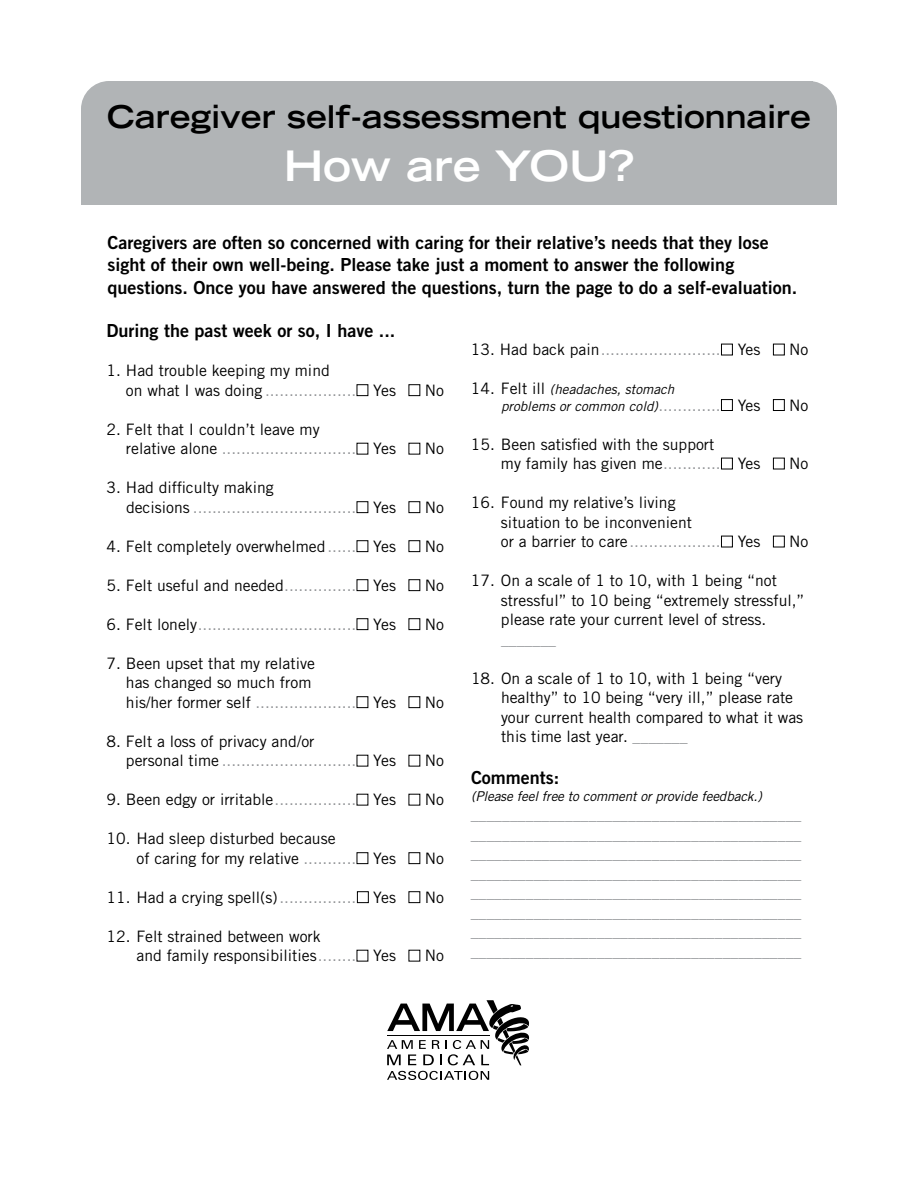
<style>
.page{position:relative;width:918px;height:1188px;background:#fff}
.page>*{position:absolute;margin:0;border:0;box-sizing:border-box;transform-origin:0 0}
.t1{font:700 expanded 42px "Trade Gothic LT Std";color:#fff}
.t2{font:700 expanded 31.35px "Trade Gothic LT Std";color:#000}
.t3{font:18px/22.5px "Trade Gothic LT Std Bd 2";color:#000}
.t4{font:15.75px/19.5px "Trade Gothic LT Std";color:#000}
.t5{font:italic 15.75px/19.5px "Trade Gothic LT Std";color:#939598;text-align:justify}
.t6{font:15.75px/19.5px "Trade Gothic LT Std";color:#939598}
.t7{font:italic 13.5px/16.5px "Trade Gothic LT Std";letter-spacing:-.01em;color:#000}
.s1{color:#939598}
.s2{color:#000}
.s3{font-style:normal;font-size:15.75px}
.s4{font-style:normal;font-size:15.75px;color:#939598}
</style>
<div class="page">
<div style="left:357px;top:384px;width:11px;height:12px;border:1px solid #000"></div>
<div style="left:409px;top:384px;width:11px;height:12px;border:1px solid #000"></div>
<div style="left:357px;top:501px;width:11px;height:12px;border:1px solid #000"></div>
<div style="left:409px;top:501px;width:11px;height:12px;border:1px solid #000"></div>
<div style="left:357px;top:540px;width:11px;height:12px;border:1px solid #000"></div>
<div style="left:409px;top:540px;width:11px;height:12px;border:1px solid #000"></div>
<div style="left:357px;top:579px;width:11px;height:12px;border:1px solid #000"></div>
<div style="left:409px;top:579px;width:11px;height:12px;border:1px solid #000"></div>
<div style="left:357px;top:618px;width:11px;height:12px;border:1px solid #000"></div>
<div style="left:409px;top:618px;width:11px;height:12px;border:1px solid #000"></div>
<div style="left:357px;top:696px;width:11px;height:12px;border:1px solid #000"></div>
<div style="left:409px;top:696px;width:11px;height:12px;border:1px solid #000"></div>
<div style="left:357px;top:852px;width:11px;height:12px;border:1px solid #000"></div>
<div style="left:409px;top:852px;width:11px;height:12px;border:1px solid #000"></div>
<div style="left:357px;top:891px;width:12px;height:12px;border:1px solid #000"></div>
<div style="left:409px;top:891px;width:11px;height:12px;border:1px solid #000"></div>
<div style="left:721px;top:344px;width:12px;height:11px;border:1px solid #000"></div>
<div style="left:773px;top:344px;width:12px;height:11px;border:1px solid #000"></div>
<div style="left:721px;top:399px;width:12px;height:12px;border:1px solid #000"></div>
<div style="left:773px;top:399px;width:12px;height:12px;border:1px solid #000"></div>
<div style="left:721px;top:458px;width:12px;height:11px;border:1px solid #000"></div>
<div style="left:773px;top:458px;width:12px;height:11px;border:1px solid #000"></div>
<div style="left:721px;top:536px;width:12px;height:11px;border:1px solid #000"></div>
<div style="left:773px;top:536px;width:12px;height:11px;border:1px solid #000"></div>
<svg style="left:387px;top:1071px;width:102px;height:9px"></svg>
<svg style="left:387px;top:1000px;width:142px;height:65px"></svg>
<div style="left:81px;top:108px;width:756px;height:97px;background:#b1b4b6"></div>
<div style="left:81px;top:81px;width:56px;height:56px;background:#b1b4b6;border-radius:50%"></div>
<div style="left:781px;top:81px;width:56px;height:56px;background:#b1b4b6;border-radius:50%"></div>
<div style="left:108px;top:81px;width:704px;height:96px;background:#b1b4b6"></div>
<h2 class="t2" style="left:107px;top:96px;width:705px">Caregiver self-assessment questionnaire</h2>
<h1 class="t1" style="left:284px;top:138px;width:352px">How are YOU?</h1>
<p class="t3" style="left:107px;top:231px;width:691px">Caregivers are often so concerned with caring for their relative’s needs that they lose sight of their own well-being. Please take just a moment to answer the following questions. Once you have answered the questions, turn the page to do a self-evaluation.</p>
<p class="t3" style="left:106px;top:319px;width:290px">During the past week or so, I have ...</p>
<p class="t4" style="left:126px;top:361px;width:272px;text-indent:-19px">1. Had trouble keeping my mind<br>on what I was doing <span class="s1">...................</span> Yes</p>
<p class="t4" style="left:126px;top:419px;width:272px;text-indent:-20px">2. Felt that I couldn’t leave my<br>relative alone <span class="s1">............................</span> Yes</p>
<p class="t6" style="left:126px;top:478px;width:272px;text-indent:-20px"><span class="s2">3. Had difficulty making<br>decisions</span> .................................. <span class="s2">Yes</span></p>
<p class="t4" style="left:425px;top:380px;width:21px">No</p>
<p class="t4" style="left:425px;top:439px;width:21px">No</p>
<p class="t4" style="left:425px;top:497px;width:21px">No</p>
<p class="t4" style="left:106px;top:536px;width:291px">4. Felt completely overwhelmed<span class="s1">......</span> Yes</p>
<p class="t4" style="left:425px;top:536px;width:21px">No</p>
<p class="t4" style="left:106px;top:575px;width:291px">5. Felt useful and needed<span class="s1">...............</span> Yes</p>
<p class="t4" style="left:425px;top:575px;width:21px">No</p>
<p class="t6" style="left:106px;top:614px;width:291px"><span class="s2">6. Felt lonely</span>................................. <span class="s2">Yes</span></p>
<p class="t4" style="left:425px;top:614px;width:21px">No</p>
<p class="t4" style="left:126px;top:653px;width:272px;text-indent:-20px">7. Been upset that my relative<br>has changed so much from<br>his/her former self <span class="s1">.....................</span> Yes</p>
<p class="t4" style="left:425px;top:692px;width:21px">No</p>
<p class="t4" style="left:126px;top:731px;width:272px;text-indent:-20px">8. Felt a loss of privacy and/or<br>personal time <span class="s1">............................</span> Yes</p>
<p class="t4" style="left:425px;top:751px;width:21px">No</p>
<p class="t4" style="left:106px;top:790px;width:291px">9. Been edgy or irritable<span class="s1">.................</span> Yes</p>
<p class="t4" style="left:425px;top:790px;width:21px">No</p>
<p class="t4" style="left:136px;top:829px;width:261px;text-indent:-30px">10. Had sleep disturbed because<br>of caring for my relative <span class="s1">...........</span> Yes</p>
<p class="t4" style="left:425px;top:848px;width:21px">No</p>
<p class="t4" style="left:106px;top:887px;width:291px">11. Had a crying spell(s)<span class="s1">................</span> Yes</p>
<p class="t4" style="left:425px;top:887px;width:21px">No</p>
<p class="t4" style="left:136px;top:926px;width:261px;text-indent:-30px">12. Felt strained between work<br>and family responsibilities<span class="s1">........</span> Yes</p>
<p class="t4" style="left:425px;top:946px;width:21px">No</p>
<p class="t6" style="left:471px;top:339px;width:291px"><span class="s2">13. Had back pain</span>......................... <span class="s2">Yes</span></p>
<p class="t4" style="left:789px;top:339px;width:21px">No</p>
<p class="t7" style="left:501px;top:381px;width:261px;text-indent:-30px"><span class="s3">14. Felt ill</span> (headaches, stomach<br>problems or common cold)<span class="s4">.............</span> <span class="s3">Yes</span></p>
<p class="t4" style="left:789px;top:395px;width:21px">No</p>
<p class="t4" style="left:501px;top:434px;width:261px;text-indent:-30px">15. Been satisfied with the support<br>my family has given me<span class="s1">............</span> Yes</p>
<p class="t4" style="left:789px;top:453px;width:21px">No</p>
<p class="t4" style="left:501px;top:492px;width:261px;text-indent:-30px">16. Found my relative’s living<br>situation to be inconvenient<br>or a barrier to care<span class="s1">...................</span> Yes</p>
<p class="t4" style="left:789px;top:531px;width:21px">No</p>
<p class="t4" style="left:501px;top:570px;width:305px;text-indent:-30px">17. On a scale of 1 to 10, with 1 being “not stressful” to 10 being “extremely stressful,” please rate your current level of stress.</p>
<p class="t6" style="left:501px;top:629px;width:57px">_______</p>
<p class="t4" style="left:501px;top:668px;width:304px;text-indent:-30px">18. On a scale of 1 to 10, with 1 being “very healthy” to 10 being “very ill,” please rate your current health compared to what it was this time last year. <span class="s1">_______</span></p>
<p class="t3" style="left:471px;top:766px;width:90px">Comments:</p>
<p class="t7" style="left:471px;top:788px;width:293px">(Please feel free to comment or provide feedback.)</p>
<p class="t5" style="left:471px;top:805px;width:332px">__________________________________________ __________________________________________ __________________________________________ __________________________________________ __________________________________________ __________________________________________ __________________________________________ __________________________________________</p>
</div>
